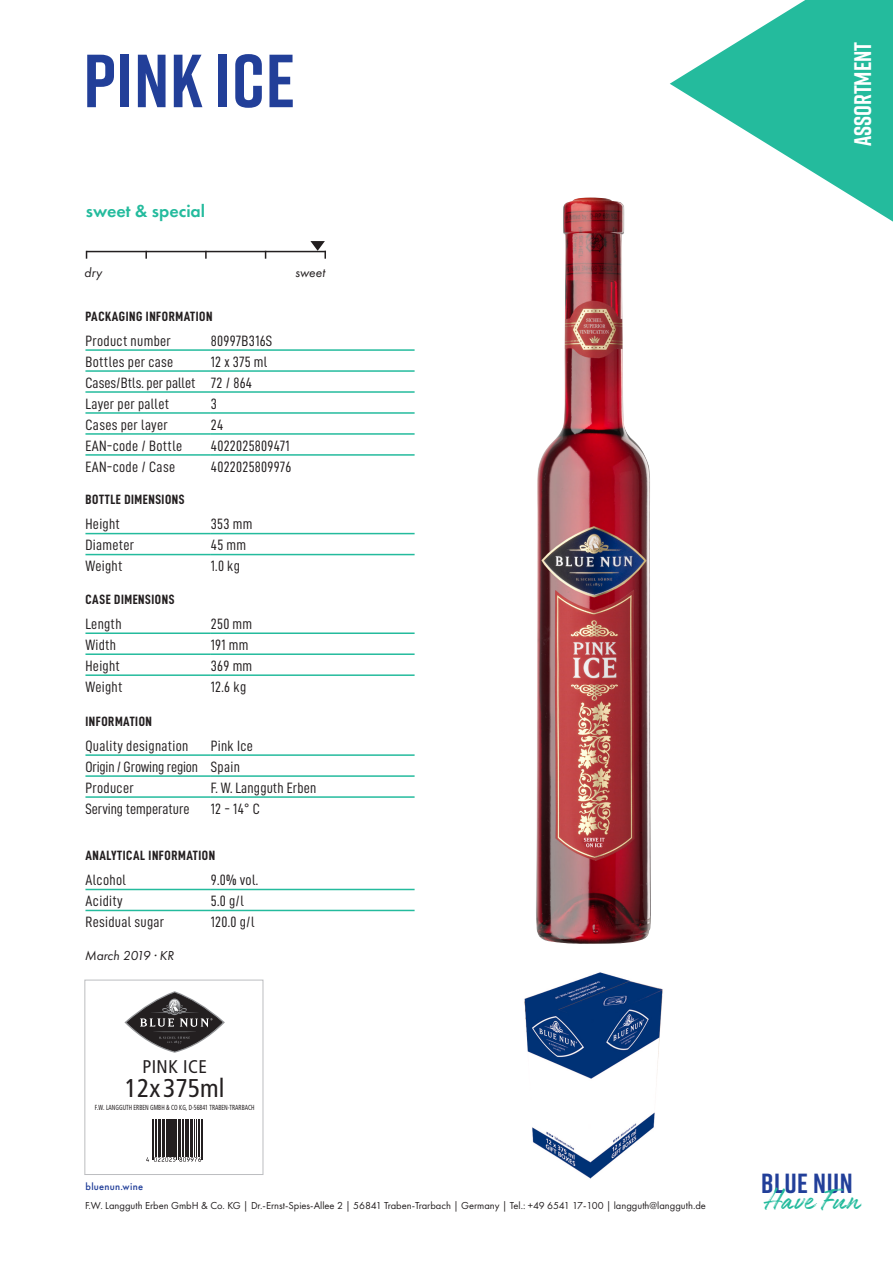
<style>
.page{position:relative;width:893px;height:1263px;background:#fff}
.page>*{position:absolute;margin:0;border:0;box-sizing:border-box;transform-origin:0 0}
.t1{font:700 75px "Rift";letter-spacing:.01em;color:#223f99}
.t2{font:33.45px "Authenia";letter-spacing:.01em;color:#24bb9d}
.t3{font:700 27.6px "Rift";letter-spacing:.02em;color:#223f99}
.t4{font:condensed 25.65px "Frutiger";color:#231f20}
.Teaser{font:700 24px "Rift";color:#fff}
.t5{font:condensed 18.3px "Frutiger";letter-spacing:.025em;color:#231f20}
.Teaser-2{font:600 18px "Futura PT";color:#24bb9d}
.Body{font:15px "D DIN Condensed";letter-spacing:.02em;color:#231f20}
.Body-2{font:15px "D DIN Condensed";color:#231f20}
.Body-3{font:15px "D DIN Condensed";letter-spacing:-.01em;color:#231f20}
.t6{font:13.5px "D DIN Condensed Bold";letter-spacing:.04em;color:#231f20}
.BU{font:italic 13.5px "Futura PT";color:#231f20}
.t7{font:10.5px "Futura PT";color:#231f20}
.BU-2{font:500 10.5px "Futura PT";letter-spacing:.02em;color:#223f99}
.t8{font:condensed 7.35px "Frutiger";color:#231f20;scale:.8 1}
</style>
<div class="page">
<hr style="left:86px;top:251px;width:240px;height:1px;background:#231f20">
<svg style="left:145px;top:252px;width:2px;height:7px"></svg>
<svg style="left:205px;top:252px;width:2px;height:7px"></svg>
<svg style="left:310px;top:241px;width:16px;height:18px"></svg>
<hr style="left:85px;top:433px;width:126px;height:2px;background:#24bb9d">
<hr style="left:85px;top:349px;width:126px;height:2px;background:#24bb9d">
<hr style="left:85px;top:454px;width:126px;height:2px;background:#24bb9d">
<hr style="left:211px;top:454px;width:204px;height:2px;background:#24bb9d">
<hr style="left:211px;top:349px;width:204px;height:2px;background:#24bb9d">
<hr style="left:85px;top:370px;width:126px;height:2px;background:#24bb9d">
<hr style="left:211px;top:370px;width:204px;height:2px;background:#24bb9d">
<hr style="left:85px;top:391px;width:126px;height:2px;background:#24bb9d">
<hr style="left:211px;top:391px;width:204px;height:2px;background:#24bb9d">
<hr style="left:85px;top:412px;width:126px;height:2px;background:#24bb9d">
<hr style="left:211px;top:412px;width:204px;height:2px;background:#24bb9d">
<hr style="left:211px;top:433px;width:204px;height:2px;background:#24bb9d">
<hr style="left:85px;top:554px;width:126px;height:1px;background:#24bb9d">
<hr style="left:211px;top:554px;width:204px;height:1px;background:#24bb9d">
<hr style="left:85px;top:533px;width:126px;height:1px;background:#24bb9d">
<hr style="left:211px;top:533px;width:204px;height:1px;background:#24bb9d">
<hr style="left:85px;top:674px;width:126px;height:2px;background:#24bb9d">
<hr style="left:211px;top:674px;width:204px;height:2px;background:#24bb9d">
<hr style="left:85px;top:632px;width:126px;height:2px;background:#24bb9d">
<hr style="left:211px;top:632px;width:204px;height:2px;background:#24bb9d">
<hr style="left:85px;top:653px;width:126px;height:2px;background:#24bb9d">
<hr style="left:211px;top:653px;width:204px;height:2px;background:#24bb9d">
<hr style="left:85px;top:910px;width:126px;height:1px;background:#24bb9d">
<hr style="left:211px;top:910px;width:204px;height:1px;background:#24bb9d">
<hr style="left:85px;top:889px;width:126px;height:1px;background:#24bb9d">
<hr style="left:211px;top:889px;width:204px;height:1px;background:#24bb9d">
<img style="left:536px;top:197px;width:115px;height:747px">
<hr style="left:85px;top:796px;width:126px;height:2px;background:#24bb9d">
<hr style="left:211px;top:796px;width:204px;height:2px;background:#24bb9d">
<hr style="left:85px;top:754px;width:126px;height:2px;background:#24bb9d">
<hr style="left:211px;top:754px;width:204px;height:2px;background:#24bb9d">
<hr style="left:85px;top:775px;width:126px;height:2px;background:#24bb9d">
<hr style="left:211px;top:775px;width:204px;height:2px;background:#24bb9d">
<svg style="left:124px;top:991px;width:101px;height:171px"></svg>
<div style="left:85px;top:980px;width:178px;height:195px;border:1px solid #bcbdc0"></div>
<img style="left:524px;top:972px;width:139px;height:207px">
<svg style="left:670px;top:0;width:223px;height:222px;fill:#24bb9d"></svg>
<h2 class="t1" style="left:83px;top:27px;width:213px">PINK ICE</h2>
<p class="Teaser-2" style="left:86px;top:200px;width:121px">sweet &amp; special</p>
<p class="BU" style="left:84px;top:264px;width:19px">dry</p>
<p class="BU" style="left:295px;top:264px;width:31px">sweet</p>
<p class="t6" style="left:85px;top:308px;width:128px">PACKAGING INFORMATION</p>
<p class="Body" style="left:85px;top:332px;width:87px">Product number</p>
<p class="Body" style="left:211px;top:332px;width:63px">80997B316S</p>
<p class="Body" style="left:85px;top:353px;width:89px">Bottles per case</p>
<p class="Body" style="left:211px;top:353px;width:58px">12 x 375 ml</p>
<p class="Body-2" style="left:85px;top:374px;width:112px">Cases/Btls. per pallet</p>
<p class="Body" style="left:211px;top:374px;width:43px">72 / 864</p>
<p class="Body" style="left:85px;top:395px;width:85px">Layer per pallet</p>
<p class="Body" style="left:211px;top:395px;width:8px">3</p>
<p class="Body" style="left:85px;top:416px;width:84px">Cases per layer</p>
<p class="Body" style="left:211px;top:416px;width:14px">24</p>
<p class="Body" style="left:85px;top:437px;width:98px">EAN-code / Bottle</p>
<p class="Body" style="left:211px;top:437px;width:80px">4022025809471</p>
<p class="Body" style="left:85px;top:458px;width:91px">EAN-code / Case</p>
<p class="Body" style="left:211px;top:458px;width:82px">4022025809976</p>
<p class="t6" style="left:85px;top:492px;width:101px">BOTTLE DIMENSIONS</p>
<p class="Body" style="left:85px;top:516px;width:36px">Height</p>
<p class="Body" style="left:211px;top:516px;width:43px">353 mm</p>
<p class="Body" style="left:85px;top:537px;width:50px">Diameter</p>
<p class="Body" style="left:211px;top:537px;width:37px">45 mm</p>
<p class="Body" style="left:85px;top:558px;width:39px">Weight</p>
<p class="Body" style="left:211px;top:558px;width:31px">1.0 kg</p>
<p class="t6" style="left:85px;top:592px;width:91px">CASE DIMENSIONS</p>
<p class="Body" style="left:85px;top:616px;width:38px">Length</p>
<p class="Body" style="left:211px;top:616px;width:43px">250 mm</p>
<p class="Body" style="left:85px;top:637px;width:32px">Width</p>
<p class="Body" style="left:211px;top:637px;width:39px">191 mm</p>
<p class="Body" style="left:85px;top:657px;width:36px">Height</p>
<p class="Body" style="left:211px;top:657px;width:43px">369 mm</p>
<p class="Body" style="left:85px;top:678px;width:39px">Weight</p>
<p class="Body" style="left:211px;top:678px;width:37px">12.6 kg</p>
<p class="t6" style="left:85px;top:713px;width:68px">INFORMATION</p>
<p class="Body" style="left:85px;top:737px;width:105px">Quality designation</p>
<p class="Body" style="left:211px;top:737px;width:43px">Pink Ice</p>
<p class="Body-3" style="left:85px;top:758px;width:114px">Origin / Growing region</p>
<p class="Body" style="left:211px;top:758px;width:31px">Spain</p>
<p class="Body" style="left:85px;top:779px;width:50px">Producer</p>
<p class="Body" style="left:211px;top:779px;width:107px">F. W. Langguth Erben</p>
<p class="Body-2" style="left:85px;top:800px;width:106px">Serving temperature</p>
<p class="Body" style="left:211px;top:800px;width:50px">12 - 14° C</p>
<p class="t6" style="left:85px;top:848px;width:131px">ANALYTICAL INFORMATION</p>
<p class="Body" style="left:85px;top:872px;width:42px">Alcohol</p>
<p class="Body" style="left:211px;top:872px;width:49px">9.0% vol.</p>
<p class="Body" style="left:85px;top:893px;width:39px">Acidity</p>
<p class="Body" style="left:211px;top:893px;width:34px">5.0 g/l</p>
<p class="Body" style="left:85px;top:914px;width:80px">Residual sugar</p>
<p class="Body" style="left:211px;top:914px;width:45px">120.0 g/l</p>
<p class="BU" style="left:85px;top:947px;width:91px">March 2019 · KR</p>
<p class="t5" style="left:142px;top:1056px;width:66px">PINK ICE</p>
<p class="t4" style="left:125px;top:1073px;width:101px">12x375ml</p>
<p class="t8" style="left:95px;top:1103px;width:201px">F.W. LANGGUTH ERBEN GMBH &amp; CO KG, D-56841 TRABEN-TRARBACH</p>
<p class="BU-2" style="left:86px;top:1180px;width:59px">bluenun.wine</p>
<p class="t7" style="left:85px;top:1199px;width:622px">F.W. Langguth Erben GmbH &amp; Co. KG | Dr.-Ernst-Spies-Allee 2 | 56841 Traben-Trarbach | Germany | Tel.: +49 6541 17-100 | langguth@langguth.de</p>
<p class="Teaser" style="left:846px;top:146px;width:106px;rotate:-90deg">Assortment</p>
<h3 class="t3" style="left:761px;top:1164px;width:93px">BLUE NUN</h3>
<h2 class="t2" style="left:765px;top:1182px;width:96px">Have Fun</h2>
</div>
